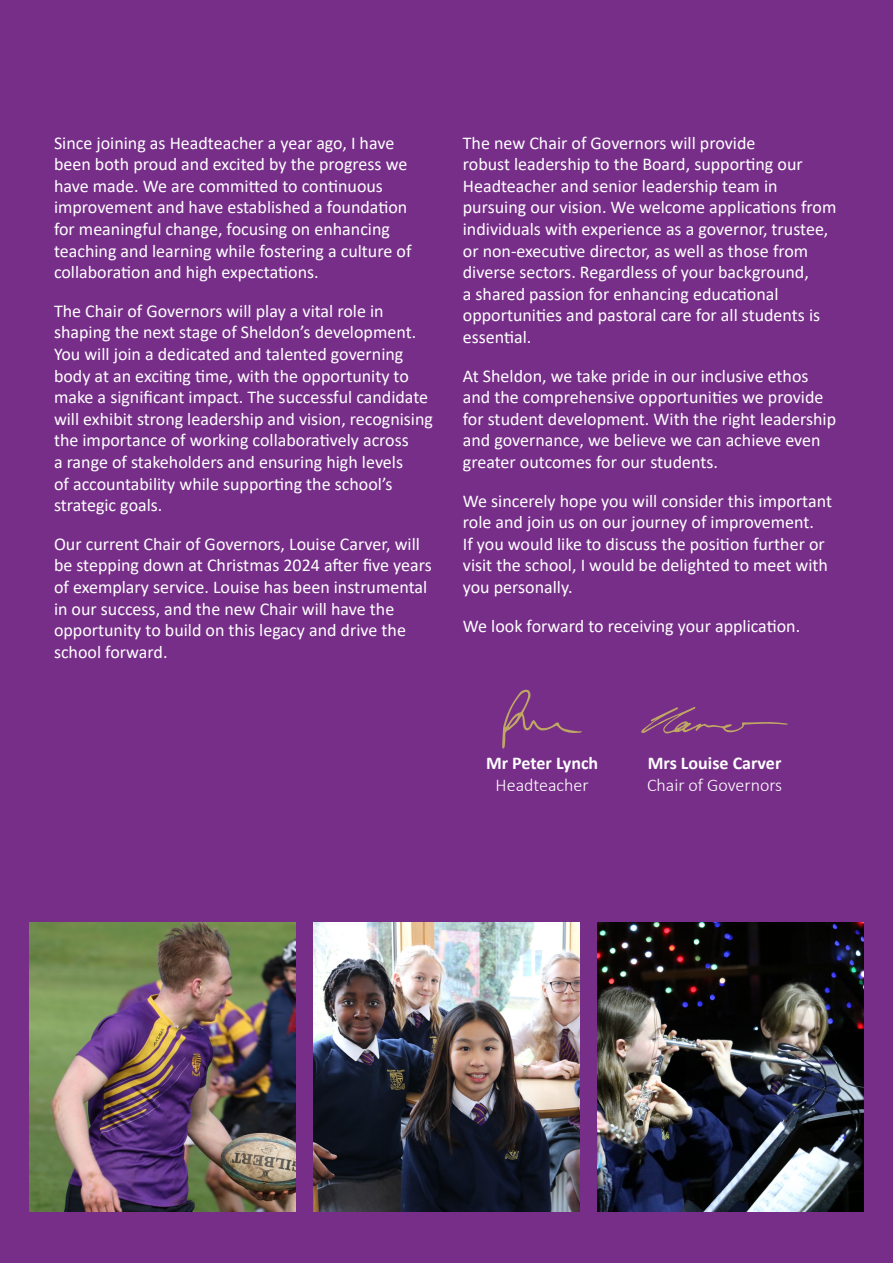
<style>
.page{position:relative;width:893px;height:1263px;background:#772e89}
.page>*{position:absolute;margin:0;border:0;box-sizing:border-box;transform-origin:0 0}
.Paragraph{font:18px/21.6px "Calibri";color:#fff}
.t1{font:700 18px "Calibri";color:#fff}
.t2{font:300 18px "Calibri";color:#fff}
</style>
<div class="page">
<img style="left:30px;top:923px;width:266px;height:289px">
<img style="left:314px;top:923px;width:265px;height:289px">
<img style="left:597px;top:923px;width:266px;height:289px">
<svg style="left:502px;top:689px;width:80px;height:59px"></svg>
<svg style="left:641px;top:707px;width:147px;height:27px"></svg>
<p class="Paragraph" style="left:54px;top:131px;width:359px">Since joining as Headteacher a year ago, I have been both proud and excited by the progress we have made. We are committed to continuous improvement and have established a foundation for meaningful change, focusing on enhancing teaching and learning while fostering a culture of collaboration and high expectations.</p>
<p class="Paragraph" style="left:54px;top:299px;width:381px">The Chair of Governors will play a vital role in shaping the next stage of Sheldon’s development.<br>You will join a dedicated and talented governing body at an exciting time, with the opportunity to make a significant impact. The successful candidate will exhibit strong leadership and vision, recognising the importance of working collaboratively across<br>a range of stakeholders and ensuring high levels<br>of accountability while supporting the school’s strategic goals.</p>
<p class="Paragraph" style="left:54px;top:532px;width:379px">Our current Chair of Governors, Louise Carver, will be stepping down at Christmas 2024 after five years of exemplary service. Louise has been instrumental in our success, and the new Chair will have the opportunity to build on this legacy and drive the school forward.</p>
<p class="Paragraph" style="left:463px;top:131px;width:375px">The new Chair of Governors will provide<br>robust leadership to the Board, supporting our Headteacher and senior leadership team in pursuing our vision. We welcome applications from individuals with experience as a governor, trustee, or non-executive director, as well as those from diverse sectors. Regardless of your background,<br>a shared passion for enhancing educational opportunities and pastoral care for all students is essential.</p>
<p class="Paragraph" style="left:463px;top:364px;width:375px">At Sheldon, we take pride in our inclusive ethos and the comprehensive opportunities we provide for student development. With the right leadership and governance, we believe we can achieve even greater outcomes for our students.</p>
<p class="Paragraph" style="left:463px;top:489px;width:371px">We sincerely hope you will consider this important role and join us on our journey of improvement.<br>If you would like to discuss the position further or visit the school, I would be delighted to meet with you personally.</p>
<p class="Paragraph" style="left:463px;top:614px;width:339px">We look forward to receiving your application.</p>
<p class="t1" style="left:486px;top:750px;width:114px">Mr Peter Lynch</p>
<p class="t2" style="left:496px;top:773px;width:95px">Headteacher</p>
<p class="t1" style="left:648px;top:750px;width:135px">Mrs Louise Carver</p>
<p class="t2" style="left:647px;top:773px;width:137px">Chair of Governors</p>
</div>
